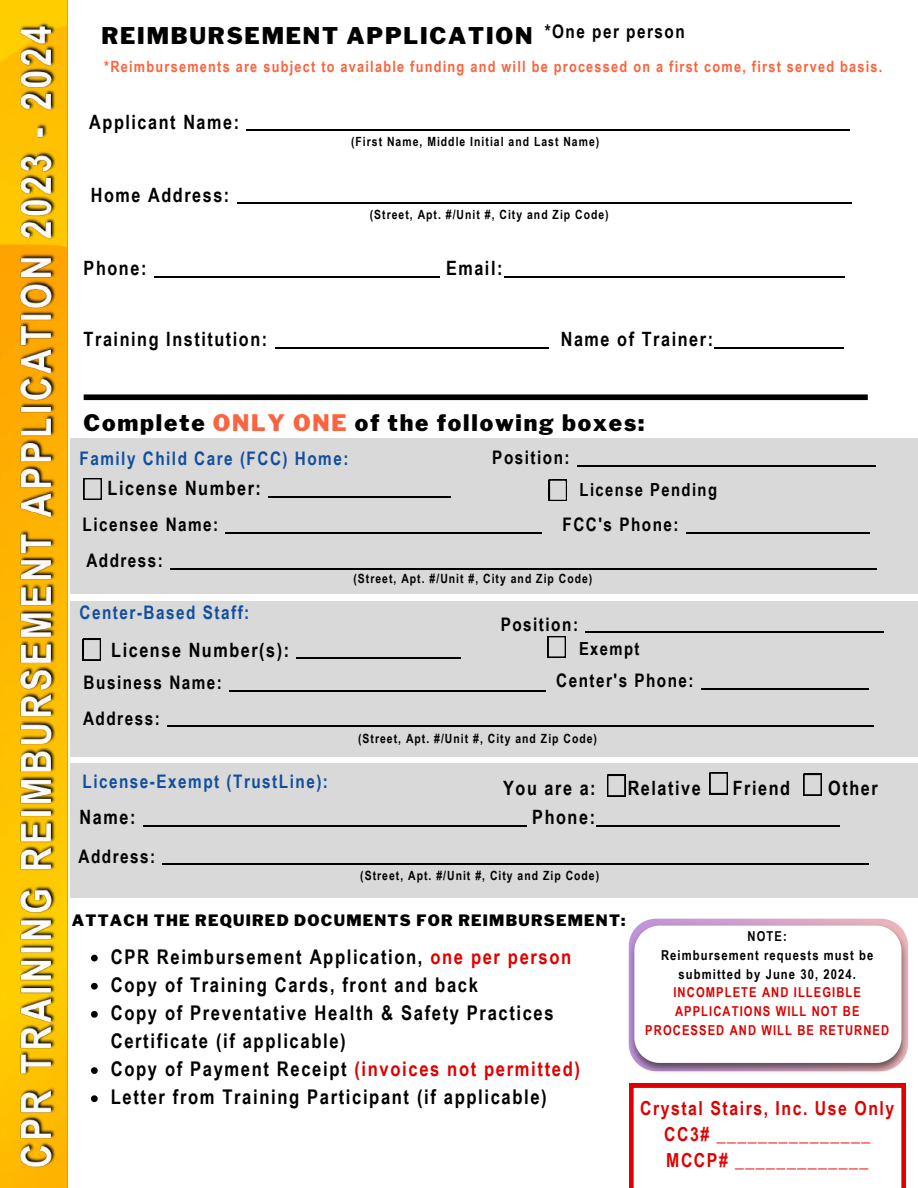
<style>
.page{position:relative;width:918px;height:1188px;background:#fff}
.page>*{position:absolute;margin:0;border:0;box-sizing:border-box;transform-origin:0 0}
.t1{font:900 22.8px "Libre Franklin";letter-spacing:.08em;color:#000}
.t2{font:900 22.5px "Libre Franklin";letter-spacing:.08em;color:#000}
.t3{font:700 20.25px/28.2px "Arial Narrow";letter-spacing:.08em;color:#000}
.t4{font:700 19.8px "Arial Narrow";letter-spacing:.08em;color:#000}
.t5{font:700 19.35px/26.2px "Arial Narrow";letter-spacing:.08em;color:#df0101;text-align:center}
.t6{font:700 18.75px "Arial Narrow";letter-spacing:.08em;color:#114f9d}
.t7{font:700 18.75px "Arial Narrow";letter-spacing:.08em;color:#000}
.t8{font:700 18.6px "Arial Narrow";letter-spacing:.08em;color:#000}
.t9{font:700 18px "Arial Narrow";letter-spacing:.08em;color:#000}
.t10{font:900 15.6px "Libre Franklin";letter-spacing:.08em;color:#000}
.t11{font:700 15.45px "Arial Narrow";letter-spacing:.08em;color:#fa643f}
.t12{font:700 13.65px/18.6px "Arial Narrow";letter-spacing:.08em;color:#df0101;text-align:center}
.t13{font:700 13.65px/18.6px "Arial Narrow";letter-spacing:.08em;color:#000;text-align:center}
.t14{font:700 12.75px "Arial Narrow";letter-spacing:.08em;color:#000}
.s1{color:#fa643f}
.s2{color:#df0101}
</style>
<div class="page">
<div style="left:70px;top:764px;width:848px;height:134px;background:#d9d9d9"></div>
<div style="left:70px;top:601px;width:848px;height:156px;background:#d9d9d9"></div>
<div style="left:84px;top:394px;width:784px;height:6px;background:#000"></div>
<svg style="left:629px;top:919px;width:279px;height:152px"></svg>
<div style="left:70px;top:438px;width:848px;height:156px;background:#d9d9d9"></div>
<svg style="left:84px;top:478px;width:18px;height:22px"></svg>
<hr style="left:269px;top:496px;width:182px;height:1px;background:#000">
<hr style="left:297px;top:658px;width:164px;height:1px;background:#000">
<img style="left:0;top:0;width:67px;height:1188px">
<svg style="left:549px;top:480px;width:18px;height:21px"></svg>
<svg style="left:83px;top:639px;width:18px;height:21px"></svg>
<svg style="left:548px;top:636px;width:18px;height:22px"></svg>
<svg style="left:607px;top:775px;width:18px;height:21px"></svg>
<svg style="left:710px;top:773px;width:18px;height:21px"></svg>
<svg style="left:804px;top:774px;width:18px;height:21px"></svg>
<svg style="left:629px;top:1083px;width:277px;height:105px"></svg>
<hr style="left:247px;top:130px;width:603px;height:1px;background:#000">
<hr style="left:154px;top:277px;width:286px;height:1px;background:#000">
<hr style="left:504px;top:277px;width:340px;height:1px;background:#000">
<hr style="left:237px;top:203px;width:614px;height:1px;background:#000">
<hr style="left:275px;top:347px;width:274px;height:1px;background:#000">
<hr style="left:715px;top:347px;width:129px;height:1px;background:#000">
<hr style="left:577px;top:466px;width:299px;height:1px;background:#000">
<hr style="left:226px;top:532px;width:316px;height:1px;background:#000">
<hr style="left:686px;top:532px;width:184px;height:1px;background:#000">
<hr style="left:170px;top:568px;width:707px;height:1px;background:#000">
<hr style="left:585px;top:632px;width:299px;height:1px;background:#000">
<hr style="left:229px;top:690px;width:316px;height:2px;background:#000">
<hr style="left:701px;top:688px;width:167px;height:1px;background:#000">
<hr style="left:167px;top:726px;width:707px;height:1px;background:#000">
<hr style="left:143px;top:825px;width:383px;height:1px;background:#000">
<hr style="left:597px;top:825px;width:243px;height:1px;background:#000">
<hr style="left:162px;top:864px;width:707px;height:1px;background:#000">
<svg style="left:91px;top:955px;width:7px;height:6px"></svg>
<svg style="left:91px;top:983px;width:7px;height:7px"></svg>
<svg style="left:91px;top:1011px;width:7px;height:7px"></svg>
<svg style="left:91px;top:1067px;width:7px;height:7px"></svg>
<svg style="left:91px;top:1095px;width:7px;height:7px"></svg>
<img style="left:9px;top:16px;width:57px;height:1155px">
<p class="t7" style="left:545px;top:20px;width:142px">*One per person</p>
<p class="t11" style="left:104px;top:58px;width:780px">*Reimbursements are subject to available funding and will be processed on a first come, first served basis.</p>
<p class="t1" style="left:101px;top:22px;width:432px">REIMBURSEMENT APPLICATION</p>
<p class="t4" style="left:89px;top:110px;width:151px">Applicant Name:</p>
<p class="t4" style="left:91px;top:183px;width:140px">Home Address:</p>
<p class="t14" style="left:351px;top:134px;width:250px">(First Name, Middle Initial and Last Name)</p>
<p class="t14" style="left:370px;top:208px;width:240px">(Street, Apt. #/Unit #, City and Zip Code)</p>
<p class="t4" style="left:84px;top:257px;width:64px">Phone:</p>
<p class="t4" style="left:446px;top:257px;width:58px">Email:</p>
<p class="t4" style="left:84px;top:328px;width:185px">Training Institution:</p>
<p class="t4" style="left:561px;top:328px;width:154px">Name of Trainer:</p>
<p class="t2" style="left:84px;top:410px;width:562px">Complete <span class="s1">ONLY ONE</span> of the following boxes:</p>
<p class="t6" style="left:80px;top:447px;width:270px">Family Child Care (FCC) Home:</p>
<p class="t8" style="left:492px;top:447px;width:79px">Position:</p>
<p class="t4" style="left:108px;top:477px;width:155px">License Number:</p>
<p class="t9" style="left:580px;top:479px;width:139px">License Pending</p>
<p class="t8" style="left:82px;top:514px;width:137px">Licensee Name:</p>
<p class="t8" style="left:563px;top:514px;width:118px">FCC's Phone:</p>
<p class="t8" style="left:86px;top:550px;width:78px">Address:</p>
<p class="t14" style="left:353px;top:571px;width:240px">(Street, Apt. #/Unit #, City and Zip Code)</p>
<p class="t6" style="left:80px;top:602px;width:171px">Center-Based Staff:</p>
<p class="t8" style="left:501px;top:613px;width:79px">Position:</p>
<p class="t4" style="left:111px;top:638px;width:179px">License Number(s):</p>
<p class="t9" style="left:579px;top:638px;width:62px">Exempt</p>
<p class="t8" style="left:84px;top:672px;width:140px">Business Name:</p>
<p class="t8" style="left:556px;top:670px;width:139px">Center's Phone:</p>
<p class="t8" style="left:83px;top:707px;width:78px">Address:</p>
<p class="t14" style="left:358px;top:731px;width:240px">(Street, Apt. #/Unit #, City and Zip Code)</p>
<p class="t6" style="left:82px;top:770px;width:247px">License-Exempt (TrustLine):</p>
<p class="t4" style="left:80px;top:806px;width:57px">Name:</p>
<p class="t4" style="left:532px;top:806px;width:64px">Phone:</p>
<p class="t8" style="left:78px;top:845px;width:78px">Address:</p>
<p class="t14" style="left:360px;top:868px;width:240px">(Street, Apt. #/Unit #, City and Zip Code)</p>
<p class="t10" style="left:72px;top:911px;width:555px">ATTACH THE REQUIRED DOCUMENTS FOR REIMBURSEMENT:</p>
<p class="t3" style="left:111px;top:942px;width:471px">CPR Reimbursement Application, <span class="s2">one per person </span>Copy of Training Cards, front and back<br>Copy of Preventative Health &amp; Safety Practices Certificate (if applicable)<br>Copy of Payment Receipt <span class="s2">(invoices not permitted)<br></span>Letter from Training Participant (if applicable)</p>
<p class="t4" style="left:503px;top:776px;width:94px">You are a:</p>
<p class="t4" style="left:628px;top:776px;width:75px">Relative</p>
<p class="t4" style="left:733px;top:776px;width:59px">Friend</p>
<p class="t4" style="left:828px;top:776px;width:51px">Other</p>
<p class="t13" style="left:661px;top:927px;width:214px">NOTE:<br>Reimbursement requests must be submitted by June 30, 2024.</p>
<p class="t12" style="left:645px;top:983px;width:245px">INCOMPLETE AND ILLEGIBLE<br>APPLICATIONS WILL NOT BE<br>PROCESSED AND WILL BE RETURNED</p>
<p class="t5" style="left:640px;top:1095px;width:256px">Crystal Stairs, Inc. Use Only<br>CC3# _______________<br>MCCP# _____________</p>
</div>
